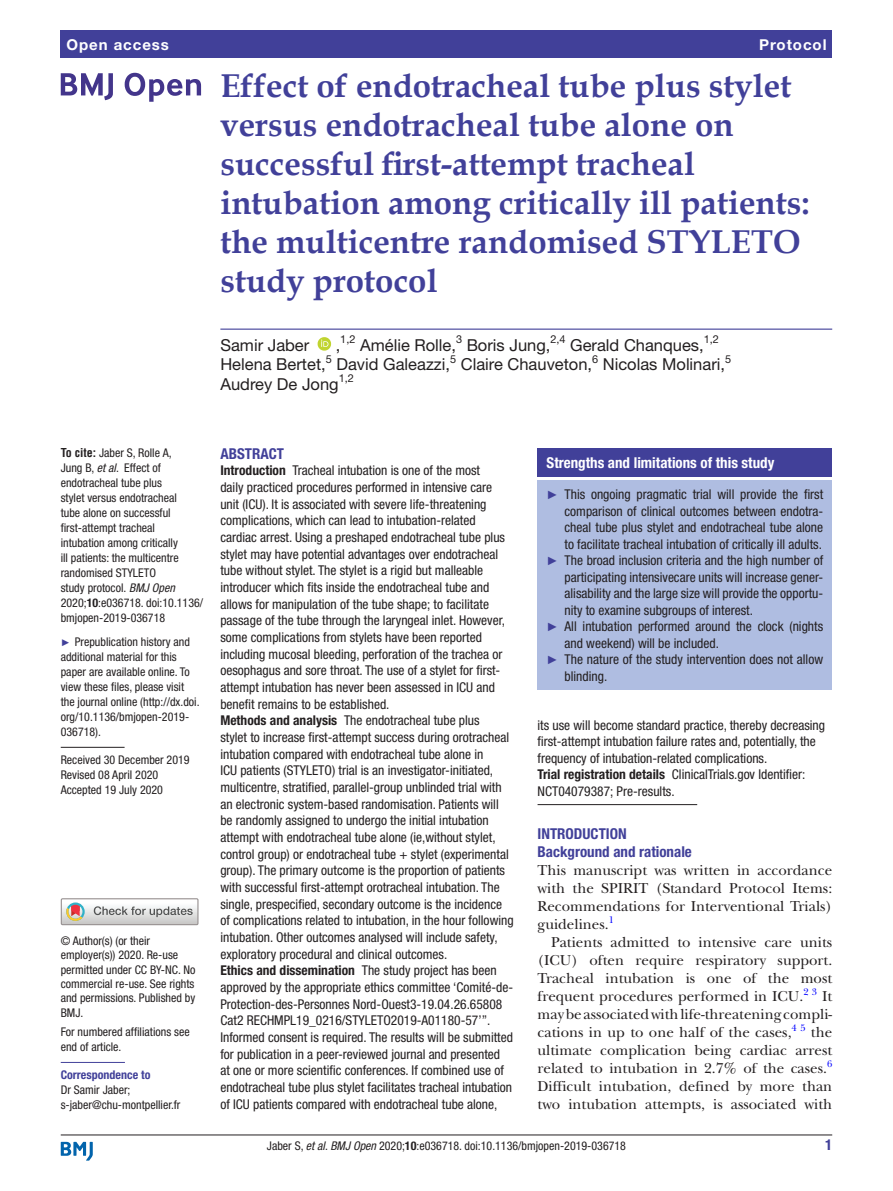
<style>
.page{position:relative;width:893px;height:1191px;background:#fff}
.page>*{position:absolute;margin:0;border:0;box-sizing:border-box;transform-origin:0 0}
.t1{font:700 33px/39px "Book Antiqua";color:#414099}
.t2{font:16.5px "Helvetica Neue LT Std";color:#231f20}
.t3{font:15px/18px "New Baskerville";color:#231f20;text-align:justify}
.t4{font:700 condensed 15px/18px "Helvetica Neue LT Std";color:#414099}
.t5{font:700 condensed 15px "Helvetica Neue LT Std";color:#fff}
.t6{font:700 15px "Helvetica Neue LT Std";letter-spacing:.065em;color:#fff}
.t7{font:condensed 13.5px/16.6px "Helvetica Neue LT Std";color:#231f20}
.t8{font:condensed 12px/15px "Helvetica Neue LT Std";color:#231f20}
.t9{font:700 condensed 12px "Helvetica Neue LT Std";color:#414099}
.t10{font:10.95px "Helvetica Neue LT Std";color:#231f20}
.t11{font:9.9px "New Baskerville";color:#00f}
.s1{font-family:"Helvetica LT Std";font-weight:700}
.s2{font-style:italic}
.s3{font-weight:700}
.s4{font-family:"Arial";font-stretch:normal;font-size:9.75px;color:#414099}
.s5{font-family:"Arial";font-stretch:normal;font-size:12px;color:#414099}
</style>
<div class="page">
<hr style="left:61px;top:1134px;width:771px;height:1px;background:#231f20">
<svg style="left:61px;top:1141px;width:32px;height:19px"></svg>
<div style="left:61px;top:31px;width:771px;height:27px;background:#414099"></div>
<hr style="left:220px;top:328px;width:612px;height:2px;background:#414099">
<svg style="left:318px;top:337px;width:13px;height:14px"></svg>
<hr style="left:61px;top:747px;width:64px;height:1px;background:#231f20">
<hr style="left:61px;top:1062px;width:64px;height:1px;background:#414099">
<svg style="left:61px;top:73px;width:52px;height:27px"></svg>
<svg style="left:125px;top:73px;width:76px;height:29px"></svg>
<div style="left:61px;top:898px;width:138px;height:27px;border:1px solid #969090"></div>
<svg style="left:61px;top:898px;width:137px;height:26px"></svg>
<hr style="left:538px;top:804px;width:159px;height:1px;background:#231f20">
<div style="left:538px;top:448px;width:294px;height:29px;background:#414099"></div>
<div style="left:538px;top:481px;width:294px;height:209px;background:#afbde1"></div>
<p class="t6" style="left:66px;top:35px;width:104px">Open access</p>
<p class="t6" style="left:759px;top:35px;width:69px">Protocol</p>
<h1 class="t1" style="left:220px;top:66px;width:591px">Effect of endotracheal tube plus stylet versus endotracheal tube alone on successful first-attempt tracheal intubation among critically ill patients: the multicentre randomised STYLETO study protocol</h1>
<p class="t2" style="left:220px;top:335px;width:90px">Samir Jaber</p>
<p class="t2" style="left:336px;top:335px;width:6px">,</p>
<p class="t10" style="left:340px;top:333px;width:17px">1,2</p>
<p class="t2" style="left:360px;top:335px;width:97px">Amélie Rolle,</p>
<p class="t10" style="left:456px;top:333px;width:8px">3</p>
<p class="t2" style="left:467px;top:335px;width:85px">Boris Jung,</p>
<p class="t10" style="left:550px;top:333px;width:17px">2,4</p>
<p class="t2" style="left:570px;top:335px;width:135px">Gerald Chanques,</p>
<p class="t10" style="left:704px;top:333px;width:17px">1,2</p>
<p class="t2" style="left:220px;top:354px;width:107px">Helena Bertet,</p>
<p class="t10" style="left:326px;top:352px;width:8px">5</p>
<p class="t2" style="left:336px;top:354px;width:115px">David Galeazzi,</p>
<p class="t10" style="left:450px;top:352px;width:8px">5</p>
<p class="t2" style="left:461px;top:354px;width:133px">Claire Chauveton,</p>
<p class="t10" style="left:592px;top:352px;width:8px">6</p>
<p class="t2" style="left:603px;top:354px;width:124px">Nicolas Molinari,</p>
<p class="t10" style="left:725px;top:352px;width:8px">5</p>
<p class="t2" style="left:220px;top:374px;width:120px">Audrey De Jong</p>
<p class="t10" style="left:339px;top:372px;width:17px">1,2</p>
<p class="t8" style="left:61px;top:445px;width:144px"><span class="s1">To cite:</span> Jaber S, Rolle A,<br>Jung B, <span class="s2">et al</span>. Effect of endotracheal tube plus<br>stylet versus endotracheal<br>tube alone on successful first-attempt tracheal<br>intubation among critically<br>ill patients: the multicentre randomised STYLETO<br>study protocol. <span class="s2">BMJ Open<br></span>2020;<span class="s3">10</span>:e036718. doi:10.1136/ bmjopen-2019-036718</p>
<p class="t8" style="left:61px;top:634px;width:140px"><span class="s4">►</span> Prepublication history and additional material for this paper are available online. To view these files, please visit the journal online (http://dx.doi. org/10.1136/bmjopen-2019-<br>036718).</p>
<p class="t8" style="left:61px;top:752px;width:130px">Received 30 December 2019<br>Revised 08 April 2020<br>Accepted 19 July 2020</p>
<p class="t8" style="left:61px;top:933px;width:136px;line-height:14.4px">© Author(s) (or their employer(s)) 2020. Re-use permitted under CC BY-NC. No commercial re-use. See rights and permissions. Published by<br>BMJ.</p>
<p class="t8" style="left:61px;top:1024px;width:130px">For numbered affiliations see end of article.</p>
<p class="t9" style="left:61px;top:1067px;width:91px">Correspondence to</p>
<p class="t8" style="left:61px;top:1082px;width:121px">Dr Samir Jaber; s-jaber@chu-montpellier.fr</p>
<p class="t4" style="left:220px;top:444px;width:65px">ABSTRACT</p>
<p class="t7" style="left:220px;top:462px;width:295px"><span class="s3">Introduction</span> Tracheal intubation is one of the most<br>daily practiced procedures performed in intensive care unit (ICU). It is associated with severe life-threatening complications, which can lead to intubation-related cardiac arrest. Using a preshaped endotracheal tube plus stylet may have potential advantages over endotracheal tube without stylet. The stylet is a rigid but malleable introducer which fits inside the endotracheal tube and allows for manipulation of the tube shape; to facilitate passage of the tube through the laryngeal inlet. However, some complications from stylets have been reported including mucosal bleeding, perforation of the trachea or oesophagus and sore throat. The use of a stylet for first&shy;attempt intubation has never been assessed in ICU and benefit remains to be established.<br><span class="s3">Methods and analysis</span> The endotracheal tube plus<br>stylet to increase first-attempt success during orotracheal intubation compared with endotracheal tube alone in<br>ICU patients (STYLETO) trial is an investigator-initiated, multicentre, stratified, parallel-group unblinded trial with an electronic system-based randomisation. Patients will be randomly assigned to undergo the initial intubation attempt with endotracheal tube alone (ie,without stylet, control group) or endotracheal tube + stylet (experimental group). The primary outcome is the proportion of patients with successful first-attempt orotracheal intubation. The single, prespecified, secondary outcome is the incidence of complications related to intubation, in the hour following intubation. Other outcomes analysed will include safety, exploratory procedural and clinical outcomes.<br><span class="s3">Ethics and dissemination</span> The study project has been approved by the appropriate ethics committee ‘Comité-de-Protection-des-Personnes Nord-Ouest3-19.04.26.65808<br>Cat2 RECHMPL19_0216/STYLETO2019-A01180-57’”.<br>Informed consent is required. The results will be submitted for publication in a peer-reviewed journal and presented<br>at one or more scientific conferences. If combined use of endotracheal tube plus stylet facilitates tracheal intubation of ICU patients compared with endotracheal tube alone,</p>
<p class="t5" style="left:547px;top:453px;width:229px">Strengths and limitations of this study</p>
<p class="t7" style="left:547px;top:486px;width:278px"><span class="s5">►</span> This ongoing pragmatic trial will provide the first</p>
<p class="t7" style="left:565px;top:503px;width:260px">comparison of clinical outcomes between endotra-</p>
<p class="t7" style="left:565px;top:519px;width:260px">cheal tube plus stylet and endotracheal tube alone</p>
<p class="t7" style="left:565px;top:536px;width:259px">to facilitate tracheal intubation of critically ill adults.</p>
<p class="t7" style="left:547px;top:552px;width:278px"><span class="s5">►</span> The broad inclusion criteria and the high number of</p>
<p class="t7" style="left:565px;top:569px;width:260px">participating intensivecare units will increase gener-</p>
<p class="t7" style="left:565px;top:585px;width:260px">alisability and the large size will provide the opportu-</p>
<p class="t7" style="left:565px;top:602px;width:190px">nity to examine subgroups of interest.</p>
<p class="t7" style="left:547px;top:618px;width:278px"><span class="s5">►</span> All intubation performed around the clock (nights</p>
<p class="t7" style="left:565px;top:635px;width:156px">and weekend) will be included.</p>
<p class="t7" style="left:547px;top:651px;width:278px"><span class="s5">►</span> The nature of the study intervention does not allow</p>
<p class="t7" style="left:565px;top:668px;width:44px">blinding.</p>
<p class="t7" style="left:538px;top:716px;width:289px">its use will become standard practice, thereby decreasing first-attempt intubation failure rates and, potentially, the frequency of intubation-related complications.<br><span class="s3">Trial registration details</span> ClinicalTrials.gov Identifier:<br>NCT04079387; Pre-results.</p>
<p class="t4" style="left:538px;top:824px;width:156px">INTRODUCTION<br>Background and rationale</p>
<p class="t3" style="left:538px;top:861px;width:296px">This manuscript was written in accordance with the SPIRIT (Standard Protocol Items:<br>Recommendations for Interventional Trials) guidelines.</p>
<p class="t11" style="left:609px;top:913px;width:7px">1</p>
<p class="t3" style="left:538px;top:933px;width:296px;text-indent:14px">Patients admitted to intensive care units (ICU) often require respiratory support.<br>Tracheal intubation is one of the most frequent procedures performed in ICU.</p>
<p class="t11" style="left:803px;top:985px;width:15px">2 3</p>
<p class="t3" style="left:538px;top:987px;width:296px;text-indent:284px">It may be associated with life-threatening compli&shy;cations in up to one half of the cases,</p>
<p class="t11" style="left:791px;top:1021px;width:15px">4 5</p>
<p class="t3" style="left:538px;top:1023px;width:296px;text-indent:273px">the ultimate complication being cardiac arrest related to intubation in 2.7% of the cases.</p>
<p class="t11" style="left:827px;top:1057px;width:7px">6</p>
<p class="t3" style="left:538px;top:1077px;width:296px">Difficult intubation, defined by more than two intubation attempts, is associated with</p>
<p class="t8" style="left:267px;top:1137px;width:361px">Jaber S, <span class="s2">et al</span>. <span class="s2">BMJ Open</span> 2020;<span class="s3">10</span>:e036718. doi:10.1136/bmjopen-2019-036718</p>
<p class="t4" style="left:825px;top:1135px;width:9px">1</p>
</div>
